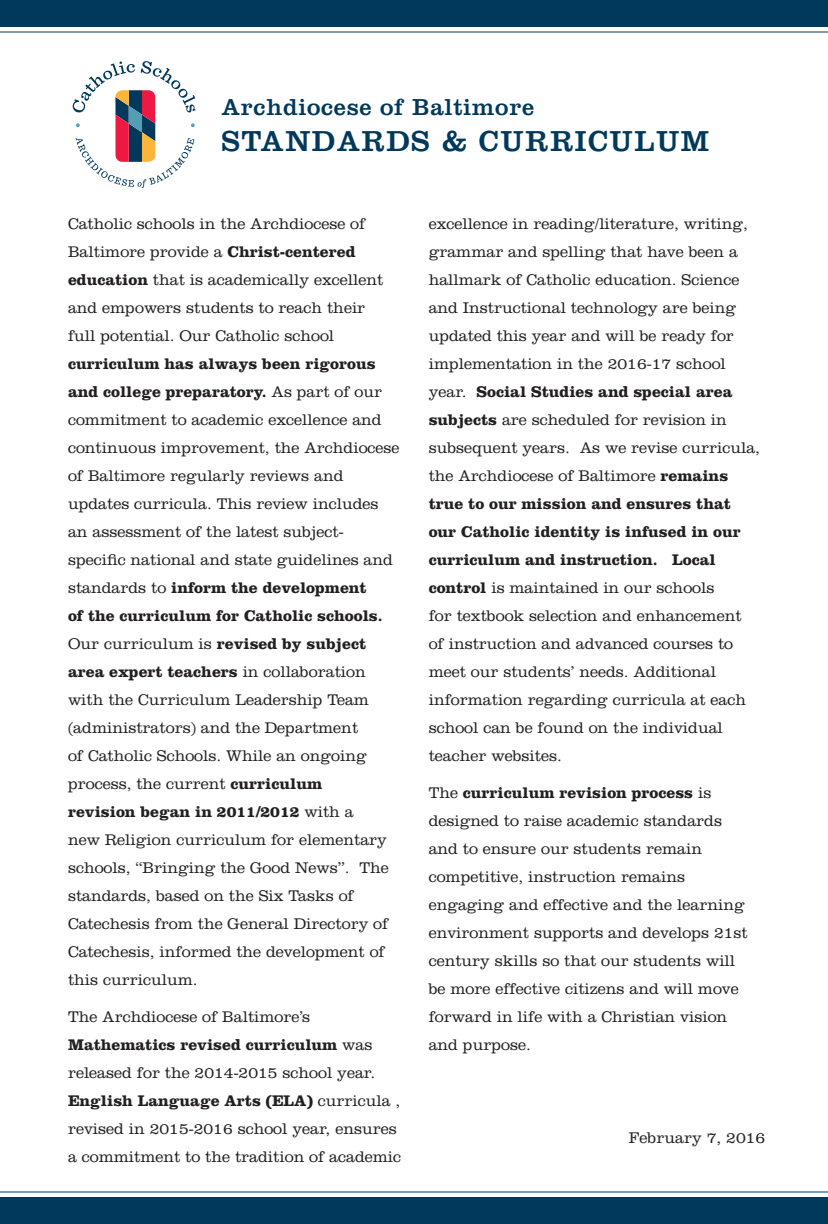
<style>
.page{position:relative;width:828px;height:1224px;background:#fff}
.page>*{position:absolute;margin:0;border:0;box-sizing:border-box;transform-origin:0 0}
.t1{font:30px "Clarendon";letter-spacing:.05em;color:#00395c}
.t2{font:24px "Clarendon";letter-spacing:.03em;color:#00395c}
.Paragraph_Style_2{font:300 16px/28px "Clarendon";color:#231f20}
.s1{font-weight:700}
</style>
<div class="page">
<div style="left:0;top:0;width:828px;height:27px;background:#00395c"></div>
<div style="left:0;top:1197px;width:828px;height:27px;background:#00395c"></div>
<hr style="left:0;top:32px;width:828px;height:1px;background:#00395c">
<hr style="left:0;top:1192px;width:828px;height:1px;background:#00395c">
<svg style="left:72px;top:61px;width:124px;height:127px"></svg>
<p class="t2" style="left:222px;top:93px;width:314px">Archdiocese of Baltimore</p>
<p class="t1" style="left:222px;top:123px;width:489px">STANDARDS &amp; CURRICULUM</p>
<p class="Paragraph_Style_2" style="left:68px;top:209px;width:333px">Catholic schools in the Archdiocese of Baltimore provide a <span class="s1">Christ-centered education</span> that is academically excellent and empowers students to reach their<br>full potential. Our Catholic school <span class="s1">curriculum has always been rigorous and college preparatory.</span> As part of our commitment to academic excellence and continuous improvement, the Archdiocese of Baltimore regularly reviews and updates curricula. This review includes an assessment of the latest subject&shy;specific national and state guidelines and standards to <span class="s1">inform the development<br>of the curriculum for Catholic schools.<br></span>Our curriculum is <span class="s1">revised by subject area expert teachers</span> in collaboration with the Curriculum Leadership Team (administrators) and the Department<br>of Catholic Schools. While an ongoing process, the current <span class="s1">curriculum<br>revision began in 2011/2012</span> with a<br>new Religion curriculum for elementary schools, “Bringing the Good News”. The standards, based on the Six Tasks of Catechesis from the General Directory of Catechesis, informed the development of this curriculum.</p>
<p class="Paragraph_Style_2" style="left:68px;top:1002px;width:335px">The Archdiocese of Baltimore’s <span class="s1">Mathematics revised curriculum</span> was released for the 2014-2015 school year.<br><span class="s1">English Language Arts (ELA)</span> curricula , revised in 2015-2016 school year, ensures a commitment to the tradition of academic</p>
<p class="Paragraph_Style_2" style="left:429px;top:209px;width:333px">excellence in reading/literature, writing, grammar and spelling that have been a hallmark of Catholic education. Science and Instructional technology are being updated this year and will be ready for implementation in the 2016-17 school year. <span class="s1">Social Studies and special area subjects</span> are scheduled for revision in subsequent years. As we revise curricula, the Archdiocese of Baltimore <span class="s1">remains true to our mission and ensures that our Catholic identity is infused in our curriculum and instruction. Local control</span> is maintained in our schools<br>for textbook selection and enhancement of instruction and advanced courses to meet our students’ needs. Additional information regarding curricula at each school can be found on the individual teacher websites.</p>
<p class="Paragraph_Style_2" style="left:429px;top:778px;width:321px">The <span class="s1">curriculum revision process</span> is designed to raise academic standards and to ensure our students remain competitive, instruction remains engaging and effective and the learning environment supports and develops 21st century skills so that our students will be more effective citizens and will move forward in life with a Christian vision and purpose.</p>
<p class="Paragraph_Style_2" style="left:629px;top:1123px;width:138px">February 7, 2016</p>
</div>
